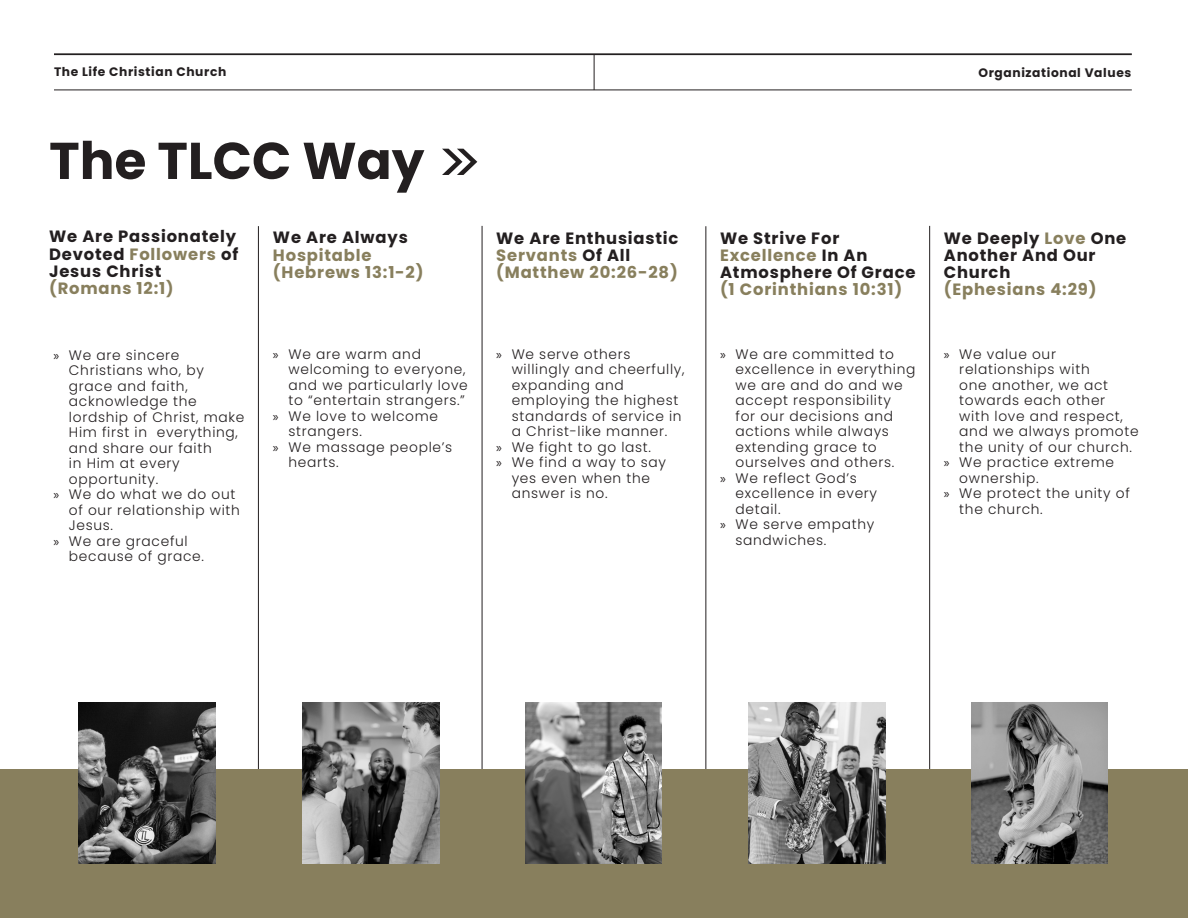
<style>
.page{position:relative;width:1188px;height:918px;background:#fff}
.page>*{position:absolute;margin:0;border:0;box-sizing:border-box;transform-origin:0 0}
.t1{font:57.3px "Poppins";color:#231f20}
.H_-_3{font:700 51.75px "Poppins";color:#231f20}
.Sub_Text_5{font:700 16.35px/17.2px "Poppins";letter-spacing:.05em;color:#231f20}
.Sub_Text_5-2{font:700 16.35px "Poppins";letter-spacing:.05em;color:#887f5d}
.t2{font:300 13.8px/15.5px "Poppins";letter-spacing:.05em;color:#231f20}
.t3{font:700 12.3px "Poppins";letter-spacing:.05em;color:#231f20}
.s1{color:#887f5d}
.s2{font-size:15.45px}
.s3{font-family:"Myriad Pro";font-weight:400}
.s4{color:#231f20}
</style>
<div class="page">
<hr style="left:54px;top:53px;width:1078px;height:2px;background:#231f20">
<hr style="left:54px;top:90px;width:1078px;height:1px;background:#231f20">
<hr style="left:594px;top:54px;width:1px;height:36px;background:#231f20">
<hr style="left:482px;top:226px;width:1px;height:638px;background:#231f20">
<hr style="left:706px;top:226px;width:1px;height:638px;background:#231f20">
<hr style="left:258px;top:226px;width:1px;height:638px;background:#231f20">
<hr style="left:929px;top:226px;width:1px;height:638px;background:#231f20">
<div style="left:0;top:770px;width:1188px;height:148px;background:#887f5d"></div>
<img style="left:971px;top:702px;width:136px;height:162px">
<img style="left:749px;top:702px;width:136px;height:162px">
<img style="left:79px;top:702px;width:136px;height:162px">
<img style="left:303px;top:702px;width:136px;height:162px">
<img style="left:525px;top:702px;width:137px;height:162px">
<p class="t3" style="left:54px;top:65px;width:174px">The Life Christian Church</p>
<p class="t3" style="left:978px;top:66px;width:154px">Organizational Values</p>
<p class="H_-_3" style="left:49px;top:131px;width:377px">The TLCC Way</p>
<p class="Sub_Text_5" style="left:49px;top:228px;width:191px">We Are Passionately<br>Devoted <span class="s1">Followers</span> of<br>Jesus Christ</p>
<p class="Sub_Text_5-2" style="left:49px;top:279px;width:126px">(Romans 12:1<span class="s2">)</span></p>
<p class="Sub_Text_5" style="left:273px;top:229px;width:136px">We Are Always</p>
<p class="Sub_Text_5-2" style="left:273px;top:246px;width:100px">Hospitable</p>
<p class="Sub_Text_5-2" style="left:273px;top:263px;width:152px">(Hebrews 13:1-2)</p>
<p class="t1" style="left:437px;top:129px;width:47px">&gt;&gt;</p>
<p class="Sub_Text_5" style="left:496px;top:229px;width:184px">We Are Enthusiastic<br><span class="s1">Servants</span> Of All</p>
<p class="Sub_Text_5-2" style="left:496px;top:263px;width:183px">(Matthew 20:26-28)</p>
<p class="t2" style="left:69px;top:347px;width:177px;text-indent:-16px"><span class="s3">»</span> We are sincere<br>Christians who, by grace and faith, acknowledge the lordship of Christ, make<br>Him first in everything, and share our faith<br>in Him at every opportunity.</p>
<p class="t2" style="left:69px;top:487px;width:172px;text-indent:-16px"><span class="s3">»</span> We do what we do out of our relationship with<br>Jesus.</p>
<p class="t2" style="left:69px;top:533px;width:137px;text-indent:-16px"><span class="s3">»</span> We are graceful because of grace.</p>
<p class="t2" style="left:288px;top:346px;width:181px;text-indent:-16px"><span class="s3">»</span> We are warm and welcoming to everyone, and we particularly love to “entertain strangers.”</p>
<p class="t2" style="left:288px;top:408px;width:151px;text-indent:-16px"><span class="s3">»</span> We love to welcome strangers.</p>
<p class="t2" style="left:288px;top:439px;width:165px;text-indent:-16px"><span class="s3">»</span> We massage people’s hearts.</p>
<p class="t2" style="left:512px;top:346px;width:174px;text-indent:-16px"><span class="s3">»</span> We serve others willingly and cheerfully, expanding and employing the highest standards of service in a Christ-like manner.</p>
<p class="t2" style="left:496px;top:439px;width:156px"><span class="s3">»</span> We fight to go last.</p>
<p class="t2" style="left:512px;top:455px;width:156px;text-indent:-16px"><span class="s3">»</span> We find a way to say yes even when the answer is no.</p>
<p class="Sub_Text_5" style="left:720px;top:229px;width:121px">We Strive For</p>
<p class="Sub_Text_5-2" style="left:720px;top:246px;width:149px">Excellence <span class="s4">In An</span></p>
<p class="Sub_Text_5" style="left:720px;top:264px;width:197px">Atmosphere Of Grace</p>
<p class="Sub_Text_5-2" style="left:720px;top:280px;width:184px">(1 Corinthians 10:31)</p>
<p class="t2" style="left:736px;top:346px;width:181px;text-indent:-16px"><span class="s3">»</span> We are committed to excellence in everything we are and do and we accept responsibility<br>for our decisions and actions while always extending grace to ourselves and others.</p>
<p class="t2" style="left:736px;top:470px;width:143px;text-indent:-16px"><span class="s3">»</span> We reflect God’s excellence in every detail.</p>
<p class="t2" style="left:736px;top:517px;width:140px;text-indent:-16px"><span class="s3">»</span> We serve empathy sandwiches.</p>
<p class="Sub_Text_5" style="left:944px;top:229px;width:184px">We Deeply <span class="s1">Love</span> One<br>Another And Our<br>Church</p>
<p class="Sub_Text_5-2" style="left:944px;top:280px;width:154px">(Ephesians 4:29)</p>
<p class="t2" style="left:959px;top:346px;width:181px;text-indent:-16px"><span class="s3">»</span> We value our relationships with<br>one another, we act towards each other with love and respect, and we always promote the unity of our church.</p>
<p class="t2" style="left:959px;top:455px;width:156px;text-indent:-16px"><span class="s3">»</span> We practice extreme ownership.</p>
<p class="t2" style="left:959px;top:486px;width:172px;text-indent:-16px"><span class="s3">»</span> We protect the unity of the church.</p>
</div>
